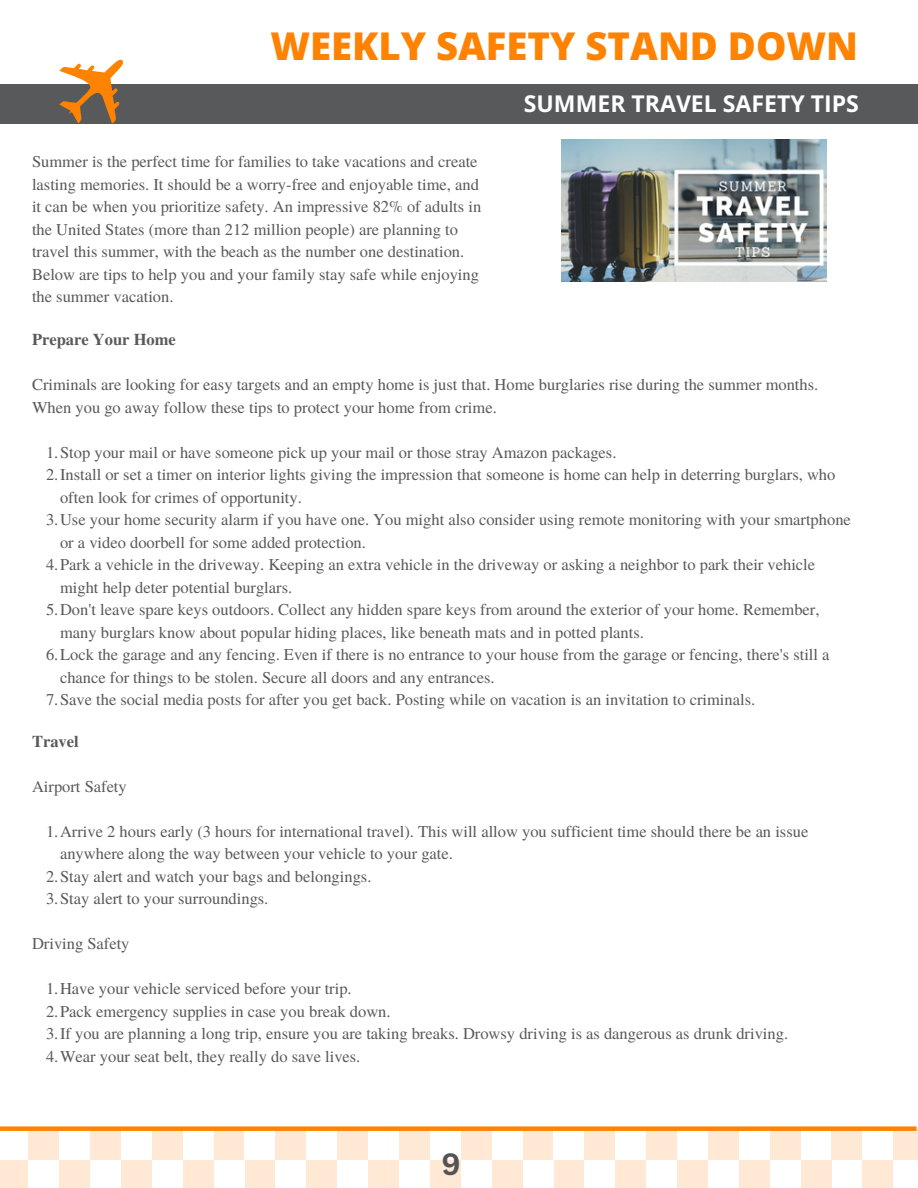
<style>
.page{position:relative;width:918px;height:1188px;background:#fff}
.page>*{position:absolute;margin:0;border:0;box-sizing:border-box;transform-origin:0 0}
.t1{font:800 38.25px "Open Sans";color:#ff8200}
.t2{font:700 30px "Canva Sans";color:#545454}
.t3{font:700 23.1px "Open Sans";color:#fff}
.t4{font:16.5px/22.5px "Te X Gyre Termes";color:#58595b}
.t5{font:700 16.5px "Te X Gyre Termes";color:#58595b}
</style>
<div class="page">
<div style="left:0;top:84px;width:918px;height:40px;background:#58595b"></div>
<div style="left:461px;top:1129px;width:31px;height:31px;background:#ffe9d4"></div>
<div style="left:523px;top:1129px;width:30px;height:31px;background:#ffe9d4"></div>
<div style="left:584px;top:1129px;width:31px;height:31px;background:#ffe9d4"></div>
<div style="left:646px;top:1129px;width:31px;height:31px;background:#ffe9d4"></div>
<div style="left:615px;top:1160px;width:31px;height:28px;background:#ffe9d4"></div>
<div style="left:553px;top:1160px;width:31px;height:28px;background:#ffe9d4"></div>
<div style="left:492px;top:1160px;width:31px;height:28px;background:#ffe9d4"></div>
<div style="left:430px;top:1160px;width:31px;height:28px;background:#ffe9d4"></div>
<div style="left:708px;top:1129px;width:31px;height:31px;background:#ffe9d4"></div>
<div style="left:770px;top:1129px;width:31px;height:31px;background:#ffe9d4"></div>
<div style="left:832px;top:1129px;width:30px;height:31px;background:#ffe9d4"></div>
<div style="left:893px;top:1129px;width:25px;height:31px;background:#ffe9d4"></div>
<div style="left:862px;top:1160px;width:31px;height:28px;background:#ffe9d4"></div>
<div style="left:801px;top:1160px;width:31px;height:28px;background:#ffe9d4"></div>
<div style="left:739px;top:1160px;width:31px;height:28px;background:#ffe9d4"></div>
<div style="left:677px;top:1160px;width:31px;height:28px;background:#ffe9d4"></div>
<div style="left:214px;top:1129px;width:31px;height:31px;background:#ffe9d4"></div>
<div style="left:275px;top:1129px;width:31px;height:31px;background:#ffe9d4"></div>
<div style="left:337px;top:1129px;width:31px;height:31px;background:#ffe9d4"></div>
<div style="left:399px;top:1129px;width:31px;height:31px;background:#ffe9d4"></div>
<div style="left:368px;top:1160px;width:31px;height:28px;background:#ffe9d4"></div>
<div style="left:306px;top:1160px;width:31px;height:28px;background:#ffe9d4"></div>
<div style="left:245px;top:1160px;width:30px;height:28px;background:#ffe9d4"></div>
<div style="left:183px;top:1160px;width:31px;height:28px;background:#ffe9d4"></div>
<div style="left:28px;top:1129px;width:31px;height:31px;background:#ffe9d4"></div>
<div style="left:90px;top:1129px;width:31px;height:31px;background:#ffe9d4"></div>
<div style="left:152px;top:1129px;width:31px;height:31px;background:#ffe9d4"></div>
<div style="left:121px;top:1160px;width:31px;height:28px;background:#ffe9d4"></div>
<div style="left:59px;top:1160px;width:31px;height:28px;background:#ffe9d4"></div>
<div style="left:0;top:1160px;width:28px;height:28px;background:#ffe9d4"></div>
<div style="left:0;top:1126px;width:917px;height:5px;background:#ff8200"></div>
<img style="left:561px;top:140px;width:266px;height:142px">
<svg style="left:59px;top:59px;width:65px;height:64px"></svg>
<p class="t1" style="left:270px;top:19px;width:589px">WEEKLY SAFETY STAND DOWN</p>
<p class="t3" style="left:524px;top:87px;width:336px">SUMMER TRAVEL SAFETY TIPS</p>
<h1 class="t4" style="left:32px;top:150px;width:451px">Summer is the perfect time for families to take vacations and create lasting memories. It should be a worry-free and enjoyable time, and it can be when you prioritize safety. An impressive 82% of adults in the United States (more than 212 million people) are planning to travel this summer, with the beach as the number one destination.<br>Below are tips to help you and your family stay safe while enjoying the summer vacation.</h1>
<p class="t5" style="left:32px;top:327px;width:145px">Prepare Your Home</p>
<h2 class="t4" style="left:32px;top:373px;width:788px">Criminals are looking for easy targets and an empty home is just that. Home burglaries rise during the summer months.<br>When you go away follow these tips to protect your home from crime.</h2>
<p class="t4" style="left:46px;top:440px;width:572px">1.Stop your mail or have someone pick up your mail or those stray Amazon packages.</p>
<p class="t4" style="left:60px;top:463px;width:777px;text-indent:-14px">2.Install or set a timer on interior lights giving the impression that someone is home can help in deterring burglars, who often look for crimes of opportunity.</p>
<h3 class="t4" style="left:60px;top:508px;width:792px;text-indent:-14px">3.Use your home security alarm if you have one. You might also consider using remote monitoring with your smartphone or a video doorbell for some added protection.</h3>
<p class="t4" style="left:60px;top:553px;width:757px;text-indent:-14px">4.Park a vehicle in the driveway. Keeping an extra vehicle in the driveway or asking a neighbor to park their vehicle might help deter potential burglars.</p>
<p class="t4" style="left:60px;top:598px;width:761px;text-indent:-14px">5.Don't leave spare keys outdoors. Collect any hidden spare keys from around the exterior of your home. Remember, many burglars know about popular hiding places, like beneath mats and in potted plants.</p>
<p class="t4" style="left:60px;top:643px;width:771px;text-indent:-14px">6.Lock the garage and any fencing. Even if there is no entrance to your house from the garage or fencing, there's still a chance for things to be stolen. Secure all doors and any entrances.</p>
<p class="t4" style="left:46px;top:688px;width:711px">7.Save the social media posts for after you get back. Posting while on vacation is an invitation to criminals.</p>
<h3 class="t5" style="left:32px;top:728px;width:48px">Travel</h3>
<p class="t4" style="left:32px;top:774px;width:96px">Airport Safety</p>
<p class="t4" style="left:60px;top:819px;width:750px;text-indent:-14px">1.Arrive 2 hours early (3 hours for international travel). This will allow you sufficient time should there be an issue anywhere along the way between your vehicle to your gate.</p>
<p class="t4" style="left:46px;top:864px;width:327px">2.Stay alert and watch your bags and belongings.</p>
<p class="t4" style="left:46px;top:887px;width:224px">3.Stay alert to your surroundings.</p>
<p class="t4" style="left:32px;top:932px;width:99px">Driving Safety</p>
<p class="t4" style="left:46px;top:977px;width:307px">1.Have your vehicle serviced before your trip.</p>
<p class="t4" style="left:46px;top:999px;width:346px">2.Pack emergency supplies in case you break down.</p>
<p class="t4" style="left:46px;top:1022px;width:744px">3.If you are planning a long trip, ensure you are taking breaks. Drowsy driving is as dangerous as drunk driving.</p>
<p class="t4" style="left:46px;top:1044px;width:316px">4.Wear your seat belt, they really do save lives.</p>
<p class="t2" style="left:441px;top:1143px;width:21px">9</p>
</div>
